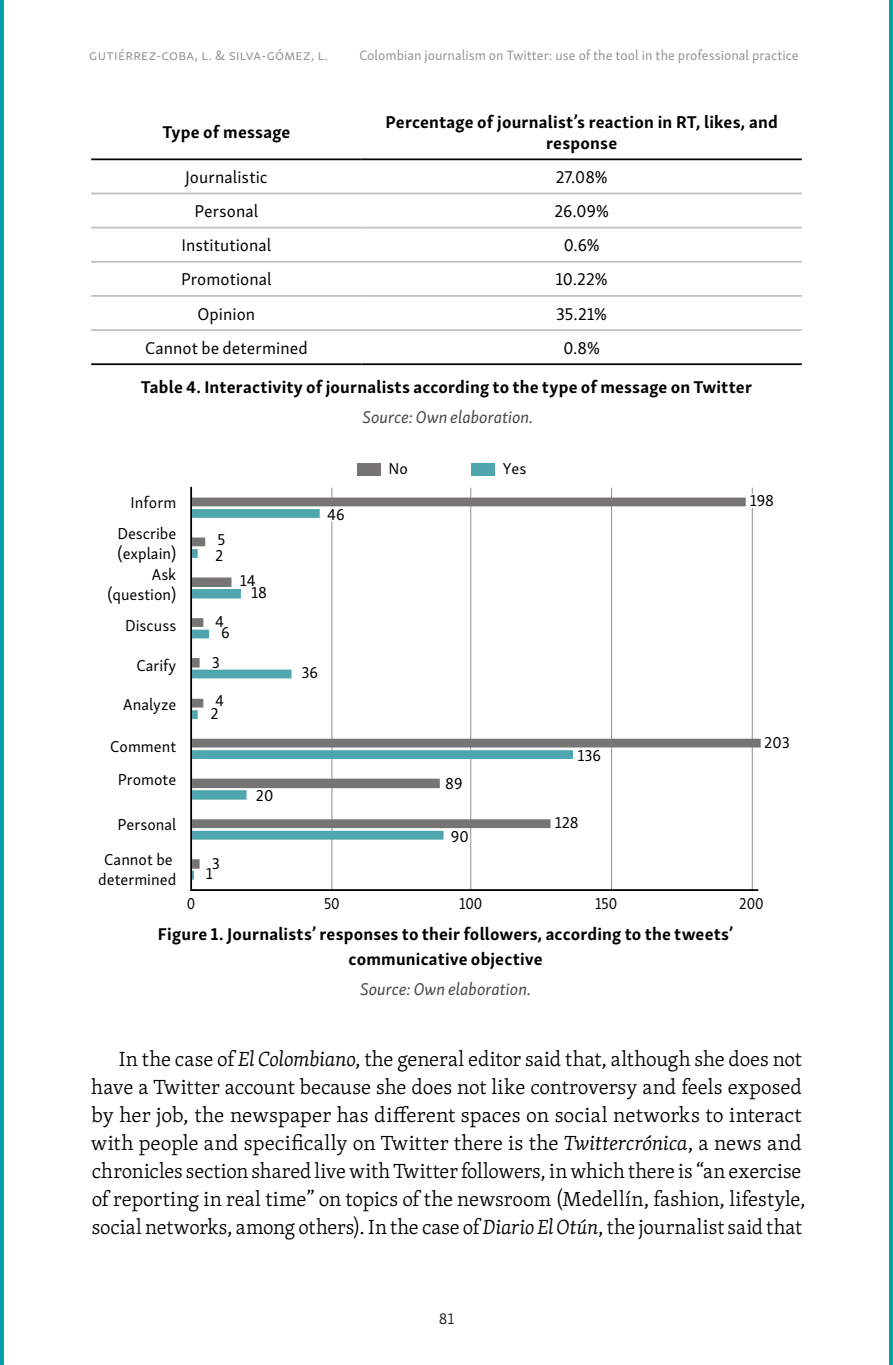
<style>
.page{position:relative;width:893px;height:1365px;background:#fff}
.page>*{position:absolute;margin:0;border:0;box-sizing:border-box;transform-origin:0 0}
.t1{font:300 21px/28px "Skolar Latin";color:#000}
.t2{font:700 17.5px/21px "Skolar Sans Latn";letter-spacing:.01em;color:#000;text-align:center}
.t3{font:17.5px "Skolar Sans Latn";letter-spacing:.005em;color:#000}
.t4{font:italic 17.5px "Skolar Sans Latn";color:#484848}
.t5{font:16.28px/31px "Skolar Sans Latn";color:#000;text-align:right}
.t6{font:16.28px "Skolar Sans Latn";color:#000;scale:.91 1}
.t7{font:15.75px "Skolar Sans Latn";color:#292929}
.t8{font:14px "Skolar Sans Latn";letter-spacing:.015em;color:#939393}
.s1{font-style:italic}
</style>
<div class="page">
<hr style="left:91px;top:193px;width:271px;height:1px;background:#c0c0c0">
<hr style="left:362px;top:193px;width:440px;height:1px;background:#c0c0c0">
<hr style="left:91px;top:227px;width:271px;height:1px;background:#c0c0c0">
<hr style="left:362px;top:227px;width:440px;height:1px;background:#c0c0c0">
<hr style="left:91px;top:261px;width:271px;height:2px;background:#c0c0c0">
<hr style="left:362px;top:261px;width:440px;height:2px;background:#c0c0c0">
<hr style="left:91px;top:295px;width:271px;height:2px;background:#c0c0c0">
<hr style="left:362px;top:295px;width:440px;height:2px;background:#c0c0c0">
<hr style="left:91px;top:329px;width:271px;height:2px;background:#c0c0c0">
<hr style="left:362px;top:329px;width:440px;height:2px;background:#c0c0c0">
<hr style="left:91px;top:158px;width:271px;height:2px;background:#000">
<hr style="left:362px;top:158px;width:440px;height:2px;background:#000">
<hr style="left:91px;top:363px;width:271px;height:2px;background:#000">
<hr style="left:362px;top:363px;width:440px;height:2px;background:#000">
<svg style="left:190px;top:486px;width:569px;height:405px"></svg>
<div style="left:357px;top:463px;width:24px;height:13px;background:#767574"></div>
<div style="left:471px;top:463px;width:24px;height:13px;background:#4fa6ae"></div>
<svg style="left:746px;top:491px;width:13px;height:19px"></svg>
<svg style="left:208px;top:652px;width:15px;height:19px"></svg>
<svg style="left:758px;top:732px;width:3px;height:19px"></svg>
<svg style="left:442px;top:773px;width:23px;height:19px"></svg>
<svg style="left:551px;top:813px;width:30px;height:19px"></svg>
<svg style="left:322px;top:498px;width:26px;height:25px"></svg>
<svg style="left:205px;top:530px;width:65px;height:112px"></svg>
<svg style="left:297px;top:663px;width:24px;height:19px"></svg>
<svg style="left:204px;top:684px;width:23px;height:39px"></svg>
<svg style="left:574px;top:746px;width:30px;height:19px"></svg>
<svg style="left:250px;top:786px;width:26px;height:19px"></svg>
<svg style="left:448px;top:826px;width:23px;height:19px"></svg>
<svg style="left:202px;top:853px;width:21px;height:29px"></svg>
<hr style="left:0;top:0;width:4px;height:1364px;background:#00a2ab">
<hr style="left:889px;top:0;width:4px;height:1364px;background:#00a2ab">
<p class="t8" style="left:89px;top:45px;width:240px">gutiérrez-coba, l. &amp; silva-gómez, l.</p>
<p class="t8" style="left:359px;top:45px;width:441px">Colombian journalism on Twitter: use of the tool in the professional practice</p>
<p class="t2" style="left:163px;top:120px;width:129px">Type of message</p>
<p class="t2" style="left:386px;top:110px;width:394px">Percentage of journalist’s reaction in RT, likes, and response</p>
<p class="t3" style="left:185px;top:164px;width:84px">Journalistic</p>
<p class="t3" style="left:556px;top:164px;width:54px">27.08%</p>
<p class="t3" style="left:194px;top:198px;width:65px">Personal</p>
<p class="t3" style="left:554px;top:198px;width:56px">26.09%</p>
<p class="t3" style="left:181px;top:232px;width:92px">Institutional</p>
<p class="t3" style="left:564px;top:232px;width:37px">0.6%</p>
<p class="t3" style="left:181px;top:266px;width:92px">Promotional</p>
<p class="t3" style="left:556px;top:266px;width:54px">10.22%</p>
<p class="t3" style="left:198px;top:300px;width:59px">Opinion</p>
<p class="t3" style="left:556px;top:300px;width:52px">35.21%</p>
<p class="t3" style="left:145px;top:334px;width:164px">Cannot be determined</p>
<p class="t3" style="left:563px;top:334px;width:38px">0.8%</p>
<p class="t2" style="left:141px;top:375px;width:612px">Table 4. Interactivity of journalists according to the type of message on Twitter</p>
<p class="t4" style="left:362px;top:404px;width:173px">Source: Own elaboration.</p>
<p class="t5" style="left:117px;top:486px;width:60px">Inform<br>Describe</p>
<p class="t5" style="left:118px;top:536px;width:60px">(explain)</p>
<p class="t5" style="left:107px;top:563px;width:70px;line-height:19.4px">Ask (question)</p>
<p class="t5" style="left:125px;top:608px;width:53px">Discuss</p>
<p class="t5" style="left:136px;top:649px;width:41px">Carify</p>
<p class="t5" style="left:123px;top:688px;width:55px">Analyze</p>
<p class="t5" style="left:110px;top:729px;width:68px;line-height:32.6px;text-align:center">Comment<br>Promote</p>
<p class="t5" style="left:104px;top:806px;width:74px;line-height:34.8px">Personal<br>Cannot be</p>
<p class="t5" style="left:98px;top:862px;width:80px">determined</p>
<p class="t5" style="left:218px;top:522px;width:9px">5</p>
<p class="t5" style="left:215px;top:538px;width:10px">2</p>
<p class="t5" style="left:215px;top:604px;width:11px">4</p>
<p class="t5" style="left:212px;top:645px;width:10px">3</p>
<p class="t5" style="left:215px;top:683px;width:11px">4</p>
<p class="t5" style="left:221px;top:616px;width:10px">6</p>
<p class="t5" style="left:210px;top:696px;width:10px">2</p>
<p class="t5" style="left:240px;top:564px;width:17px">14</p>
<p class="t5" style="left:251px;top:576px;width:17px">18</p>
<p class="t5" style="left:212px;top:846px;width:10px">3</p>
<p class="t5" style="left:206px;top:856px;width:8px">1</p>
<p class="t5" style="left:256px;top:778px;width:19px">20</p>
<p class="t5" style="left:327px;top:497px;width:19px">46</p>
<p class="t5" style="left:301px;top:656px;width:18px">36</p>
<p class="t5" style="left:388px;top:451px;width:21px">No</p>
<p class="t5" style="left:503px;top:451px;width:25px">Yes</p>
<p class="t5" style="left:445px;top:766px;width:19px">89</p>
<p class="t5" style="left:451px;top:819px;width:19px">90</p>
<p class="t5" style="left:577px;top:738px;width:25px">136</p>
<p class="t5" style="left:555px;top:805px;width:25px">128</p>
<p class="t5" style="left:750px;top:484px;width:26px">198</p>
<p class="t5" style="left:764px;top:725px;width:27px">203</p>
<p class="t6" style="left:187px;top:891px;width:11px">0</p>
<p class="t6" style="left:324px;top:891px;width:19px">50</p>
<p class="t6" style="left:459px;top:891px;width:27px">100</p>
<p class="t6" style="left:595px;top:891px;width:26px">150</p>
<p class="t6" style="left:739px;top:891px;width:28px">200</p>
<p class="t2" style="left:158px;top:920px;width:577px;line-height:24.5px">Figure 1. Journalists’ responses to their followers, according to the tweets’ communicative objective</p>
<p class="t4" style="left:360px;top:975px;width:173px">Source: Own elaboration.</p>
<p class="t1" style="left:91px;top:1044px;width:716px;text-indent:28px">In the case of <span class="s1">El Colombiano</span>, the general editor said that, although she does not have a Twitter account because she does not like controversy and feels exposed by her job, the newspaper has different spaces on social networks to interact with people and specifically on Twitter there is the <span class="s1">Twittercrónica</span>, a news and chronicles section shared live with Twitter followers, in which there is “an exercise of reporting in real time” on topics of the newsroom (Medellín, fashion, lifestyle, social networks, among others). In the case of <span class="s1">Diario El Otún</span>, the journalist said that</p>
<p class="t7" style="left:439px;top:1306px;width:17px">81</p>
</div>
